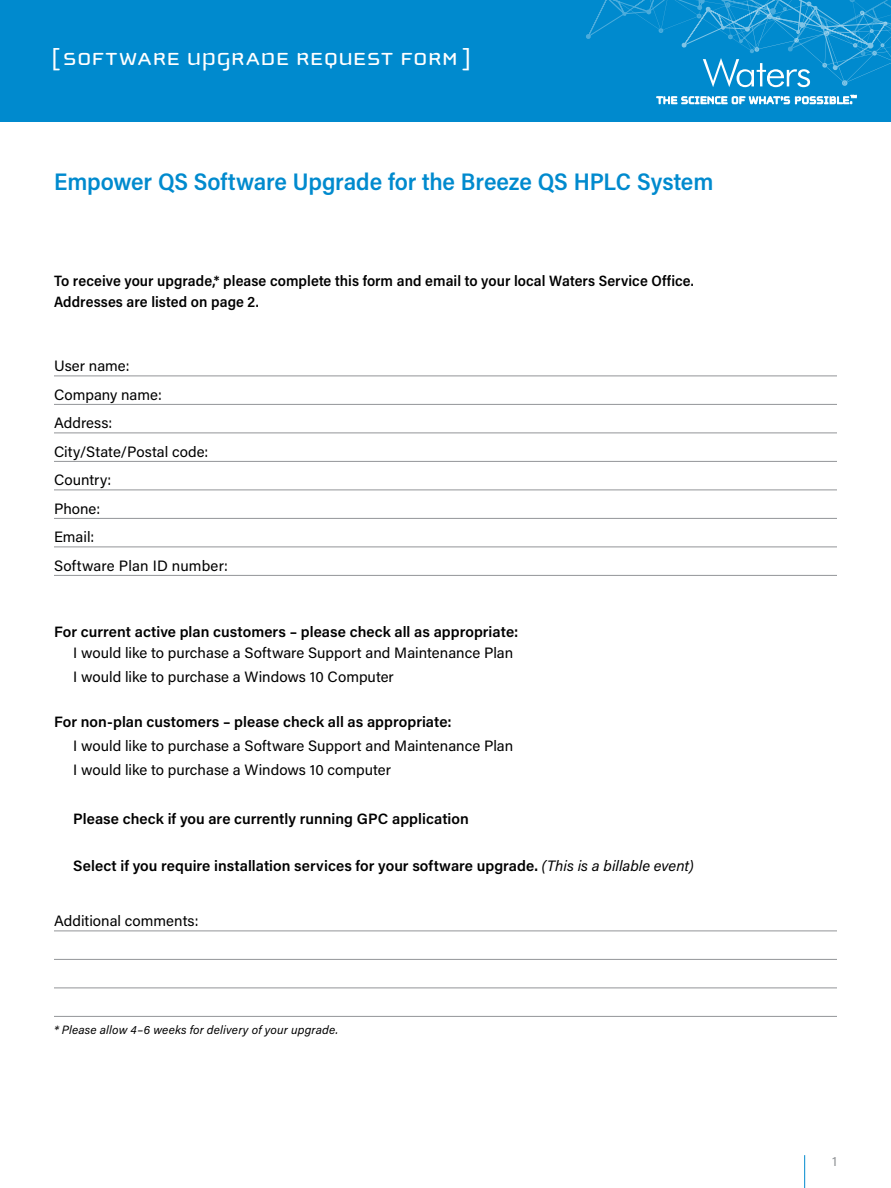
<style>
.page{position:relative;width:891px;height:1188px;background:#fff}
.page>*{position:absolute;margin:0;border:0;box-sizing:border-box;transform-origin:0 0}
.t1{font:25.5px "Cholla Unicase";letter-spacing:.02em;color:#fff;scale:1.1 1}
.t2{font:600 24px "Acumin Pro Semi Cond";letter-spacing:-.005em;color:#008ace}
.t3{font:15px/28.5px "Acumin Pro";color:#000}
.t4{font:600 15px "Acumin Pro";letter-spacing:.005em;color:#000}
.t5{font:600 15px/21px "Acumin Pro Semi Cond";letter-spacing:.005em;color:#000}
.t6{font:13.5px "Acumin Pro";color:#939598}
.t7{font:italic 12px "Acumin Pro";letter-spacing:.015em;color:#000}
.s1{font-weight:400;font-style:italic}
</style>
<div class="page">
<hr style="left:804px;top:1155px;width:1px;height:33px;background:#008ace">
<div style="left:0;top:0;width:891px;height:122px;background:#008ace"></div>
<svg style="left:657px;top:95px;width:199px;height:9px"></svg>
<svg style="left:586px;top:0;width:305px;height:87px"></svg>
<hr style="left:54px;top:376px;width:783px;height:1px;background:#939598">
<hr style="left:54px;top:404px;width:783px;height:1px;background:#939598">
<hr style="left:54px;top:433px;width:783px;height:1px;background:#939598">
<hr style="left:54px;top:461px;width:783px;height:1px;background:#939598">
<hr style="left:54px;top:490px;width:783px;height:1px;background:#939598">
<hr style="left:54px;top:518px;width:783px;height:1px;background:#939598">
<hr style="left:54px;top:547px;width:783px;height:1px;background:#939598">
<hr style="left:54px;top:575px;width:783px;height:1px;background:#939598">
<hr style="left:54px;top:931px;width:783px;height:1px;background:#939598">
<hr style="left:54px;top:959px;width:783px;height:1px;background:#939598">
<hr style="left:54px;top:988px;width:783px;height:1px;background:#939598">
<hr style="left:54px;top:1016px;width:783px;height:1px;background:#939598">
<h1 class="t1" style="left:51px;top:46px;width:384px">[ SOFTWARE UPGRADE REQUEST FORM ]</h1>
<h2 class="t2" style="left:54px;top:165px;width:661px">Empower QS Software Upgrade for the Breeze QS HPLC System</h2>
<p class="t5" style="left:54px;top:269px;width:641px">To receive your upgrade,* please complete this form and email to your local Waters Service Office.<br>Addresses are listed on page 2.</p>
<p class="t3" style="left:54px;top:351px;width:175px">User name:<br>Company name:<br>Address:<br>City/State/Postal code:<br>Country:<br>Phone:<br>Email:<br>Software Plan ID number:</p>
<p class="t4" style="left:54px;top:621px;width:466px">For current active plan customers – please check all as appropriate:</p>
<p class="t3" style="left:73px;top:640px;width:442px;line-height:24px">I would like to purchase a Software Support and Maintenance Plan<br>I would like to purchase a Windows 10 Computer</p>
<p class="t4" style="left:54px;top:711px;width:399px">For non-plan customers – please check all as appropriate:</p>
<p class="t3" style="left:73px;top:733px;width:442px;line-height:24px">I would like to purchase a Software Support and Maintenance Plan<br>I would like to purchase a Windows 10 computer</p>
<p class="t4" style="left:73px;top:808px;width:397px">Please check if you are currently running GPC application</p>
<p class="t4" style="left:73px;top:855px;width:622px">Select if you require installation services for your software upgrade. <span class="s1">(This is a billable event)</span></p>
<p class="t3" style="left:54px;top:906px;width:146px">Additional comments:</p>
<p class="t7" style="left:54px;top:1021px;width:286px">* Please allow 4–6 weeks for delivery of your upgrade.</p>
<p class="t6" style="left:832px;top:1151px;width:6px">1</p>
</div>
